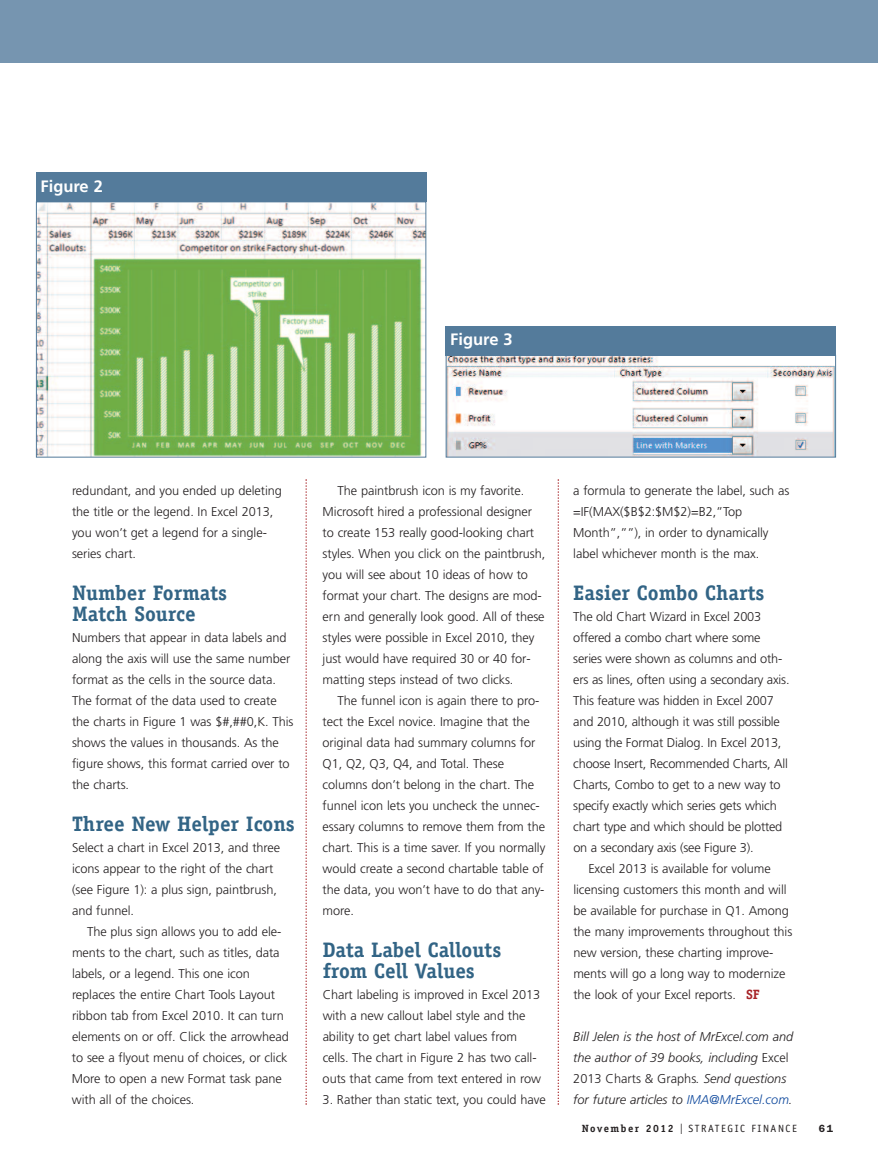
<style>
.page{position:relative;width:878px;height:1161px;background:#fff}
.page>*{position:absolute;margin:0;border:0;box-sizing:border-box;transform-origin:0 0}
.t1{font:700 21px/21px "Officina Serif";color:#326485}
.t2{font:700 16.5px "Frutiger";color:#fff}
.t3{font:300 12.75px/21px "Frutiger";letter-spacing:-.005em;color:#231f20}
.t4{font:italic 300 12.75px/21px "Frutiger";color:#231f20}
.t5{font:10.5px "Officina Sans";letter-spacing:.15em;color:#231f20}
.t6{font:600 10.5px "Franklin Gothic";color:#231f20}
.s1{font-family:"Officina Serif";font-weight:700;font-size:13.5px;color:#a72428}
.s2{font-style:normal}
.s3{color:#0f499d}
.s4{font-family:"Officina Serif";font-weight:700}
.s5{font-family:"Franklin Gothic";font-size:15px}
</style>
<div class="page">
<div style="left:0;top:0;width:878px;height:63px;background:#7695b0"></div>
<svg style="left:305px;top:479px;width:2px;height:626px"></svg>
<svg style="left:557px;top:479px;width:2px;height:626px"></svg>
<img style="left:38px;top:204px;width:386px;height:252px">
<div style="left:36px;top:202px;width:390px;height:256px;border:1px solid #547b9b"></div>
<div style="left:36px;top:172px;width:390px;height:30px;background:#547b9b"></div>
<img style="left:448px;top:357px;width:386px;height:99px">
<div style="left:446px;top:326px;width:390px;height:30px;background:#547b9b"></div>
<p class="t2" style="left:40px;top:179px;width:64px">Figure 2</p>
<p class="t2" style="left:450px;top:333px;width:64px">Figure 3</p>
<p class="t3" style="left:72px;top:481px;width:211px">redundant, and you ended up deleting the title or the legend. In Excel 2013, you won’t get a legend for a single&shy;series chart.</p>
<h1 class="t1" style="left:72px;top:584px;width:156px">Number Formats<br>Match Source</h1>
<p class="t3" style="left:72px;top:628px;width:223px">Numbers that appear in data labels and along the axis will use the same number format as the cells in the source data.<br>The format of the data used to create the charts in Figure 1 was $#,##0,K. This shows the values in thousands. As the figure shows, this format carried over to the charts.</p>
<h1 class="t1" style="left:72px;top:815px;width:224px">Three New Helper Icons</h1>
<p class="t3" style="left:72px;top:838px;width:210px">Select a chart in Excel 2013, and three icons appear to the right of the chart (see Figure 1): a plus sign, paintbrush, and funnel.</p>
<p class="t3" style="left:72px;top:922px;width:218px;text-indent:15px">The plus sign allows you to add ele&shy;ments to the chart, such as titles, data labels, or a legend. This one icon replaces the entire Chart Tools Layout ribbon tab from Excel 2010. It can turn elements on or off. Click the arrowhead to see a flyout menu of choices, or click More to open a new Format task pane with all of the choices.</p>
<p class="t3" style="left:322px;top:481px;width:224px;text-indent:15px">The paintbrush icon is my favorite.<br>Microsoft hired a professional designer to create 153 really good-looking chart styles. When you click on the paintbrush, you will see about 10 ideas of how to format your chart. The designs are mod&shy;ern and generally look good. All of these styles were possible in Excel 2010, they just would have required 30 or 40 for&shy;matting steps instead of two clicks.</p>
<p class="t3" style="left:322px;top:691px;width:224px;text-indent:15px">The funnel icon is again there to pro&shy;tect the Excel novice. Imagine that the original data had summary columns for Q1, Q2, Q3, Q4, and Total. These columns don’t belong in the chart. The funnel icon lets you uncheck the unnec&shy;essary columns to remove them from the chart. This is a time saver. If you normally would create a second chartable table of the data, you won’t have to do that any&shy;more.</p>
<h1 class="t1" style="left:322px;top:941px;width:180px">Data Label Callouts from Cell Values</h1>
<p class="t3" style="left:322px;top:985px;width:220px">Chart labeling is improved in Excel 2013 with a new callout label style and the ability to get chart label values from cells. The chart in Figure 2 has two call&shy;outs that came from text entered in row</p>
<p class="t3" style="left:322px;top:1090px;width:224px">3. Rather than static text, you could have</p>
<p class="t3" style="left:573px;top:481px;width:218px">a formula to generate the label, such as =IF(MAX($B$2:$M$2)=B2,”Top Month”,””), in order to dynamically label whichever month is the max.</p>
<h1 class="t1" style="left:573px;top:584px;width:192px">Easier Combo Charts</h1>
<p class="t3" style="left:573px;top:607px;width:218px">The old Chart Wizard in Excel 2003 offered a combo chart where some series were shown as columns and oth&shy;ers as lines, often using a secondary axis.<br>This feature was hidden in Excel 2007 and 2010, although it was still possible using the Format Dialog. In Excel 2013, choose Insert, Recommended Charts, All Charts, Combo to get to a new way to specify exactly which series gets which chart type and which should be plotted on a secondary axis (see Figure 3).</p>
<p class="t3" style="left:573px;top:859px;width:220px;text-indent:15px">Excel 2013 is available for volume licensing customers this month and will be available for purchase in Q1. Among the many improvements throughout this new version, these charting improve&shy;ments will go a long way to modernize the look of your Excel reports. <span class="s1">SF</span></p>
<p class="t4" style="left:573px;top:1027px;width:221px">Bill Jelen is the host of MrExcel.com and the author of 39 books, including <span class="s2">Excel 2013 Charts &amp; Graphs</span>. Send questions for future articles to <span class="s3">IMA@MrExcel.com</span>.</p>
<p class="t5" style="left:581px;top:1125px;width:217px"><span class="s4">November 2012</span> <span class="s5">I</span> STRATEGIC FINANCE</p>
<p class="t6" style="left:818px;top:1125px;width:16px">61</p>
</div>
